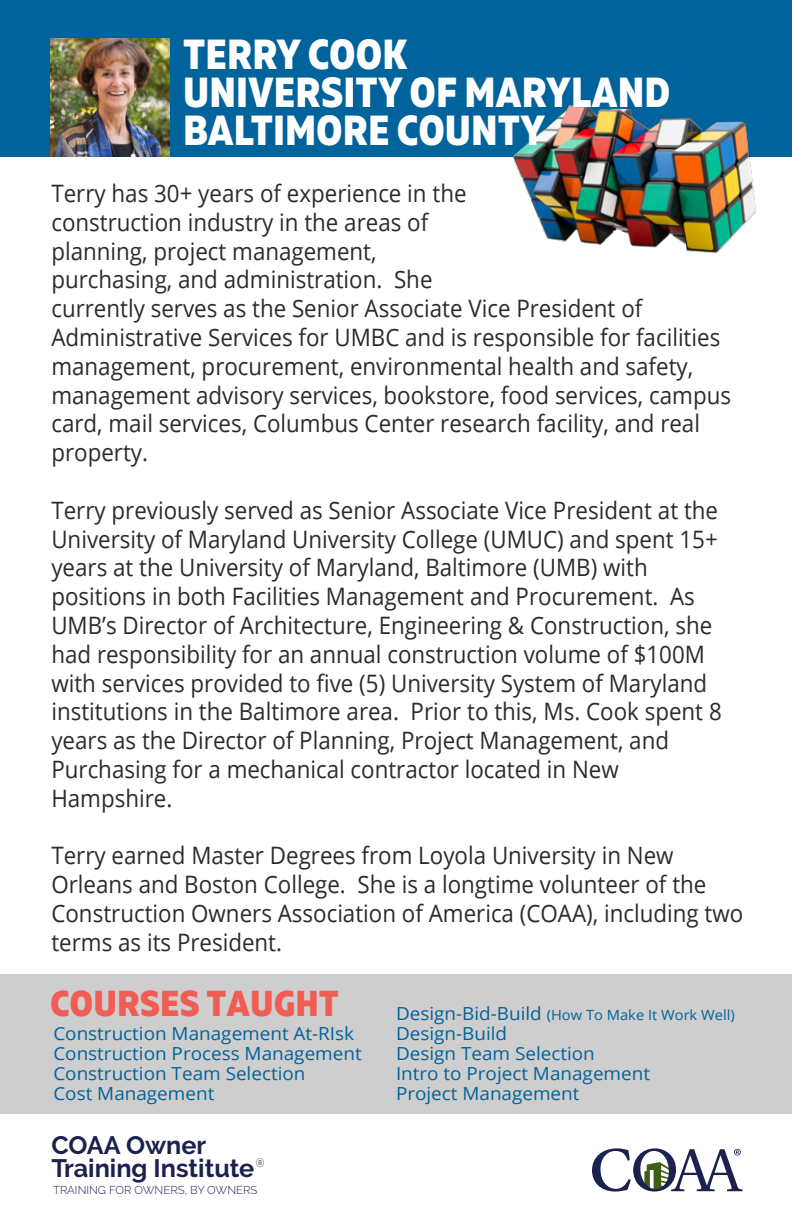
<style>
.page{position:relative;width:792px;height:1224px;background:#fff}
.page>*{position:absolute;margin:0;border:0;box-sizing:border-box;transform-origin:0 0}
.t1{font:800 42px/38px "Muller Narrow Demo";letter-spacing:.015em;color:#fff}
.t2{font:800 36px "Muller Narrow Demo";letter-spacing:.015em;color:#f15c54;scale:1.05 1}
.t3{font:700 25.2px/22.8px "Raleway";color:#1c224f}
.t4{font:24px/28.8px "Open Sans";color:#2b2b2b;scale:.93 1}
.t5{font:18px/20px "Open Sans";color:#00639c;scale:1.05 1}
.t6{font:14px "Open Sans";color:#00639c;scale:1.05 1}
.t7{font:300 12.4px "Muller Narrow Demo";color:#1c224f}
.t8{font:300 11.4px "Raleway";color:#1c224f}
.s1{font-size:18px}
</style>
<div class="page">
<div style="left:0;top:974px;width:792px;height:140px;background:#cecece"></div>
<div style="left:0;top:0;width:792px;height:157px;background:#00639c"></div>
<img style="left:50px;top:38px;width:119px;height:119px">
<svg style="left:592px;top:1148px;width:151px;height:44px"></svg>
<img style="left:512px;top:104px;width:244px;height:150px">
<h1 class="t1" style="left:183px;top:36px;width:488px">TERRY COOK<br>UNIVERSITY OF MARYLAND<br>BALTIMORE COUNTY</h1>
<p class="t4" style="left:51px;top:178px;width:732px">Terry has 30+ years of experience in the<br>construction industry in the areas of<br>planning, project management,<br>purchasing, and administration. She<br>currently serves as the Senior Associate Vice President of Administrative Services for UMBC and is responsible for facilities management, procurement, environmental health and safety, management advisory services, bookstore, food services, campus card, mail services, Columbus Center research facility, and real property.</p>
<p class="t4" style="left:51px;top:495px;width:722px">Terry previously served as Senior Associate Vice President at the University of Maryland University College (UMUC) and spent 15+ years at the University of Maryland, Baltimore (UMB) with positions in both Facilities Management and Procurement. As UMB’s Director of Architecture, Engineering &amp; Construction, she had responsibility for an annual construction volume of $100M with services provided to five (5) University System of Maryland institutions in the Baltimore area. Prior to this, Ms. Cook spent 8 years as the Director of Planning, Project Management, and Purchasing for a mechanical contractor located in New Hampshire.</p>
<p class="t4" style="left:51px;top:841px;width:745px">Terry earned Master Degrees from Loyola University in New Orleans and Boston College. She is a longtime volunteer of the Construction Owners Association of America (COAA), including two terms as its President.</p>
<h2 class="t2" style="left:50px;top:981px;width:276px">COURSES TAUGHT</h2>
<p class="t5" style="left:53px;top:1023px;width:295px">Construction Management At-RIsk<br>Construction Process Management<br>Construction Team Selection<br>Cost Management</p>
<p class="t3" style="left:51px;top:1134px;width:204px">COAA Owner<br>Training Institute</p>
<p class="t8" style="left:53px;top:1183px;width:206px">TRAINING FOR OWNERS, BY OWNERS</p>
<p class="t7" style="left:256px;top:1155px;width:10px">®</p>
<p class="t6" style="left:396px;top:1005px;width:324px"><span class="s1">Design-Bid-Build</span> (How To Make It Work Well)</p>
<p class="t5" style="left:396px;top:1023px;width:243px">Design-Build<br>Design Team Selection<br>Intro to Project Management<br>Project Management</p>
</div>
